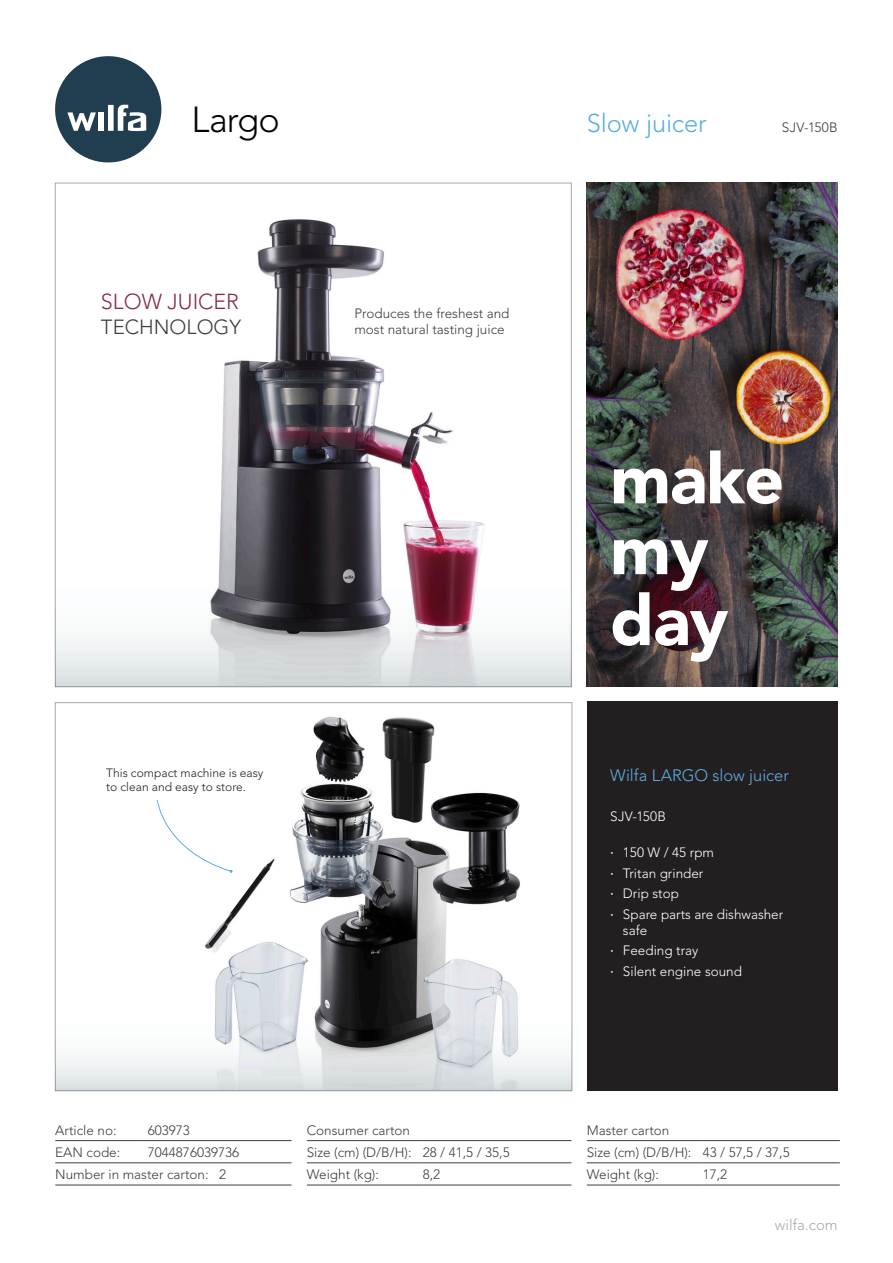
<style>
.page{position:relative;width:893px;height:1263px;background:#fff}
.page>*{position:absolute;margin:0;border:0;box-sizing:border-box;transform-origin:0 0}
.t1{font:900 69.75px "Avenir LT Std";letter-spacing:-.015em;color:#fff}
.t2{font:300 36px "Avenir LT Std";letter-spacing:-.025em;color:#010205}
.t3{font:300 25.5px "Avenir LT Std";letter-spacing:-.01em;color:#5daee0}
.t4{font:300 21.45px "Avenir LT Std";color:#862b47}
.t5{font:300 20.4px "Avenir LT Std";color:#3e3e3f}
.t6{font:300 16.5px "Avenir LT Std";color:#5daee0}
.t7{font:300 15px "Avenir LT Std";color:#a5a9ac}
.t8{font:300 13.5px "Avenir LT Pro";color:#3e3e3f}
.t9{font:300 13.5px/16.2px "Avenir LT Std";color:#fff}
.t10{font:300 13.5px/16.2px "Avenir LT Std";color:#3e3e3f}
.t11{font:300 12px/14.4px "Avenir LT Std";color:#231f20}
.s1{font-weight:500}
</style>
<div class="page">
<svg style="left:505px;top:639px;width:65px;height:46px"></svg>
<svg style="left:55px;top:56px;width:106px;height:106px"></svg>
<img style="left:587px;top:183px;width:251px;height:504px">
<div style="left:587px;top:702px;width:251px;height:389px;background:#231f20"></div>
<hr style="left:55px;top:1140px;width:87px;height:1px;background:#3e3e3f">
<hr style="left:142px;top:1140px;width:150px;height:1px;background:#3e3e3f">
<hr style="left:307px;top:1140px;width:116px;height:1px;background:#3e3e3f">
<hr style="left:423px;top:1140px;width:149px;height:1px;background:#3e3e3f">
<hr style="left:587px;top:1140px;width:116px;height:1px;background:#3e3e3f">
<hr style="left:703px;top:1140px;width:137px;height:1px;background:#3e3e3f">
<hr style="left:55px;top:1162px;width:87px;height:1px;background:#3e3e3f">
<hr style="left:142px;top:1162px;width:150px;height:1px;background:#3e3e3f">
<hr style="left:307px;top:1162px;width:116px;height:1px;background:#3e3e3f">
<hr style="left:423px;top:1162px;width:149px;height:1px;background:#3e3e3f">
<hr style="left:587px;top:1162px;width:116px;height:1px;background:#3e3e3f">
<hr style="left:703px;top:1162px;width:137px;height:1px;background:#3e3e3f">
<hr style="left:55px;top:1185px;width:87px;height:1px;background:#3e3e3f">
<hr style="left:142px;top:1185px;width:150px;height:1px;background:#3e3e3f">
<hr style="left:307px;top:1185px;width:116px;height:1px;background:#3e3e3f">
<hr style="left:423px;top:1185px;width:149px;height:1px;background:#3e3e3f">
<hr style="left:587px;top:1185px;width:116px;height:1px;background:#3e3e3f">
<hr style="left:703px;top:1185px;width:137px;height:1px;background:#3e3e3f">
<img style="left:57px;top:219px;width:448px;height:466px">
<svg style="left:57px;top:1059px;width:62px;height:30px"></svg>
<img style="left:119px;top:716px;width:451px;height:373px">
<svg style="left:157px;top:799px;width:76px;height:74px"></svg>
<p class="t2" style="left:191px;top:98px;width:90px">Largo</p>
<p class="t4" style="left:101px;top:289px;width:139px">SLOW JUICER</p>
<p class="t5" style="left:101px;top:315px;width:142px">TECHNOLOGY</p>
<p class="t10" style="left:354px;top:305px;width:157px">Produces the freshest and most natural tasting juice</p>
<p class="t11" style="left:106px;top:765px;width:159px">This compact machine is easy to clean and easy to store.</p>
<p class="t3" style="left:587px;top:108px;width:121px">Slow juicer</p>
<p class="t10" style="left:782px;top:119px;width:57px">SJV-150B</p>
<p class="t1" style="left:610px;top:437px;width:175px">make</p>
<p class="t1" style="left:610px;top:508px;width:100px">my</p>
<p class="t1" style="left:610px;top:578px;width:120px">day</p>
<p class="t6" style="left:610px;top:766px;width:180px">Wilfa LARGO slow juicer</p>
<p class="t9" style="left:610px;top:808px;width:57px">SJV-150B</p>
<p class="t9" style="left:610px;top:845px;width:105px"><span class="s1">·</span> 150 W / 45 rpm</p>
<p class="t9" style="left:610px;top:865px;width:95px"><span class="s1">·</span> Tritan grinder</p>
<p class="t9" style="left:610px;top:885px;width:70px"><span class="s1">·</span> Drip stop</p>
<p class="t9" style="left:623px;top:906px;width:162px;text-indent:-13px"><span class="s1">·</span> Spare parts are dishwasher safe</p>
<p class="t9" style="left:610px;top:943px;width:90px"><span class="s1">·</span> Feeding tray</p>
<p class="t9" style="left:610px;top:963px;width:133px"><span class="s1">·</span> Silent engine sound</p>
<p class="t8" style="left:55px;top:1122px;width:63px">Article no:</p>
<p class="t8" style="left:148px;top:1122px;width:44px">603973</p>
<p class="t8" style="left:307px;top:1122px;width:105px">Consumer carton</p>
<p class="t8" style="left:587px;top:1122px;width:84px">Master carton</p>
<p class="t8" style="left:55px;top:1144px;width:67px">EAN code:</p>
<p class="t8" style="left:148px;top:1144px;width:93px">7044876039736</p>
<p class="t8" style="left:307px;top:1144px;width:106px">Size (cm) (D/B/H):</p>
<p class="t8" style="left:423px;top:1144px;width:89px">28 / 41,5 / 35,5</p>
<p class="t8" style="left:587px;top:1144px;width:106px">Size (cm) (D/B/H):</p>
<p class="t8" style="left:703px;top:1144px;width:89px">43 / 57,5 / 37,5</p>
<p class="t8" style="left:55px;top:1166px;width:172px">Number in master carton: 2</p>
<p class="t8" style="left:307px;top:1166px;width:74px">Weight (kg):</p>
<p class="t8" style="left:423px;top:1166px;width:19px">8,2</p>
<p class="t8" style="left:587px;top:1166px;width:74px">Weight (kg):</p>
<p class="t8" style="left:703px;top:1166px;width:26px">17,2</p>
<p class="t7" style="left:775px;top:1216px;width:64px">wilfa.com</p>
</div>
